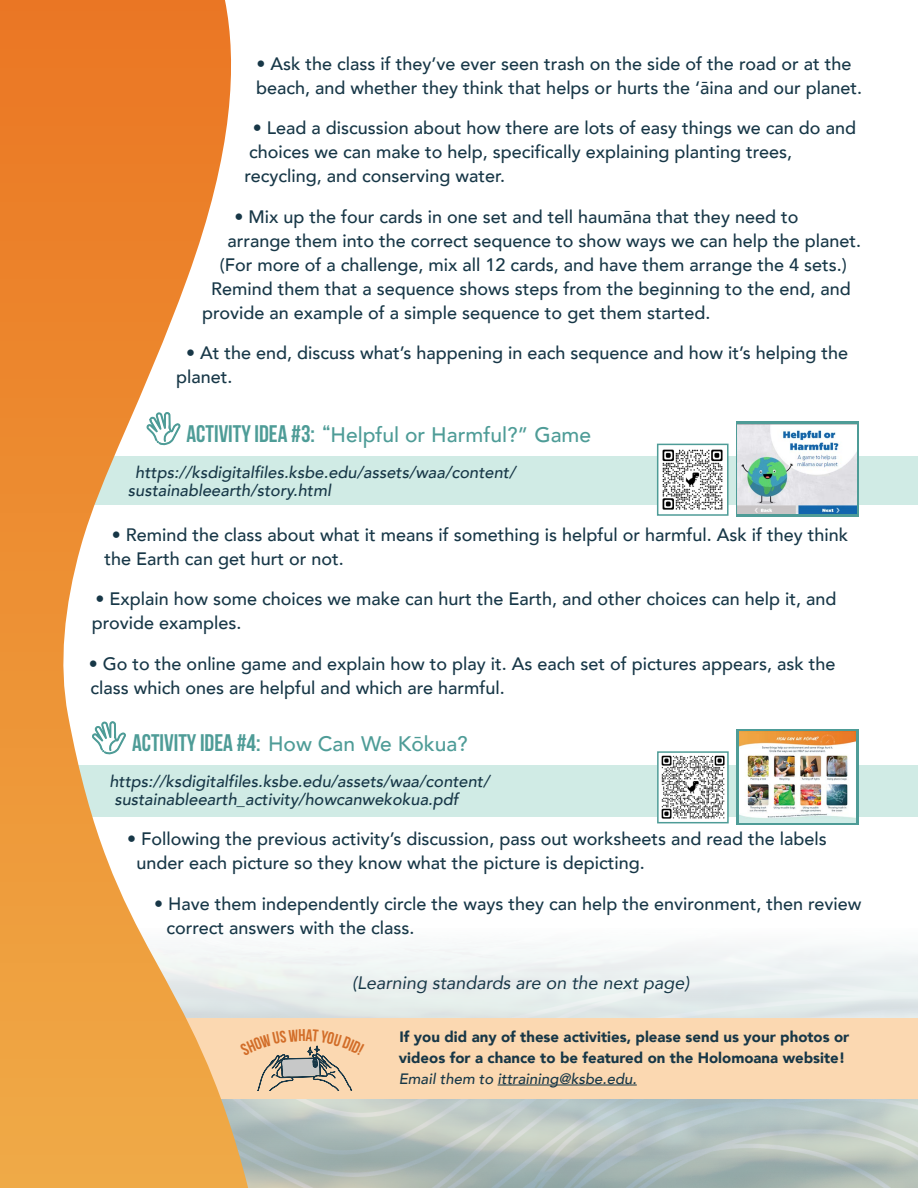
<style>
.page{position:relative;width:918px;height:1188px;background:#fff}
.page>*{position:absolute;margin:0;border:0;box-sizing:border-box;transform-origin:0 0}
.t1{font:24px "Bebas Neue";color:#4e9c97}
.t2{font:500 21px "Avenir";color:#4e9c97}
.t3{font:500 18px/24px "Avenir";color:#173747}
.t4{font:italic 18px "Avenir";color:#173747}
.t5{font:italic 500 16.5px/18px "Avenir";color:#173747}
.t6{font:900 15px/21px "Avenir";color:#173747}
.t7{font:italic 500 15px "Avenir";color:#173747}
.s1{font-family:"Bebas Neue";font-weight:400;font-size:24px}
.s2{font-family:"Avenir";font-weight:500;font-size:21px}
</style>
<div class="page">
<svg style="left:248px;top:946px;width:670px;height:242px;background:#cbd5d3"></svg>
<div style="left:68px;top:457px;width:850px;height:48px;background:#d0ebe5"></div>
<div style="left:658px;top:444px;width:70px;height:71px;background:#fff"></div>
<div style="left:657px;top:444px;width:72px;height:72px;border:2px solid #4e9c97"></div>
<svg style="left:736px;top:422px;width:123px;height:95px"></svg>
<img style="left:662px;top:449px;width:61px;height:61px">
<img style="left:738px;top:425px;width:119px;height:89px">
<div style="left:65px;top:766px;width:853px;height:51px;background:#d0ebe5"></div>
<div style="left:657px;top:751px;width:72px;height:72px;border:2px solid #4e9c97"></div>
<svg style="left:736px;top:730px;width:123px;height:95px"></svg>
<img style="left:739px;top:732px;width:117px;height:90px">
<img style="left:660px;top:755px;width:66px;height:64px">
<div style="left:133px;top:1019px;width:785px;height:80px;background:#fbd8b1"></div>
<hr style="left:498px;top:1085px;width:139px;height:1px;background:#173747">
<svg style="left:0;top:0;width:248px;height:1188px"></svg>
<svg style="left:240px;top:1029px;width:112px;height:61px"></svg>
<p class="t3" style="left:256px;top:51px;width:607px">• Ask the class if they’ve ever seen trash on the side of the road or at the beach, and whether they think that helps or hurts the ‘āina and our planet.</p>
<p class="t3" style="left:244px;top:115px;width:613px;text-indent:8px">• Lead a discussion about how there are lots of easy things we can do and choices we can make to help, specifically explaining planting trees, recycling, and conserving water.</p>
<p class="t3" style="left:235px;top:204px;width:565px">• Mix up the four cards in one set and tell haumāna that they need to</p>
<p class="t3" style="left:227px;top:228px;width:635px">arrange them into the correct sequence to show ways we can help the planet.</p>
<p class="t3" style="left:220px;top:252px;width:629px">(For more of a challenge, mix all 12 cards, and have them arrange the 4 sets.)</p>
<p class="t3" style="left:211px;top:276px;width:641px">Remind them that a sequence shows steps from the beginning to the end, and</p>
<p class="t3" style="left:202px;top:300px;width:510px">provide an example of a simple sequence to get them started.</p>
<p class="t3" style="left:176px;top:340px;width:673px;text-indent:10px">• At the end, discuss what’s happening in each sequence and how it’s helping the planet.</p>
<p class="t2" style="left:187px;top:417px;width:406px"><span class="s1">ACTIVITY IDEA #3: “</span>Helpful or Harmful?” Game</p>
<p class="t5" style="left:128px;top:463px;width:389px;text-indent:7px">https://ksdigitalfiles.ksbe.edu/assets/waa/content/ sustainableearth/story.html</p>
<p class="t3" style="left:105px;top:522px;width:745px;text-indent:7px">• Remind the class about what it means if something is helpful or harmful. Ask if they think the Earth can get hurt or not.</p>
<p class="t3" style="left:92px;top:586px;width:746px">• Explain how some choices we make can hurt the Earth, and other choices can help it, and provide examples.</p>
<p class="t3" style="left:89px;top:651px;width:748px">• Go to the online game and explain how to play it. As each set of pictures appears, ask the class which ones are helpful and which are harmful.</p>
<h1 class="t1" style="left:132px;top:730px;width:337px">ACTIVITY IDEA #4: <span class="s2">How Can We Kōkua?</span></h1>
<p class="t5" style="left:114px;top:772px;width:377px;text-indent:-5px">https://ksdigitalfiles.ksbe.edu/assets/waa/content/ sustainableearth_activity/howcanwekokua.pdf</p>
<p class="t3" style="left:136px;top:826px;width:692px;text-indent:-9px">• Following the previous activity’s discussion, pass out worksheets and read the labels under each picture so they know what the picture is depicting.</p>
<p class="t3" style="left:166px;top:891px;width:697px;text-indent:-12px">• Have them independently circle the ways they can help the environment, then review correct answers with the class.</p>
<p class="t4" style="left:352px;top:972px;width:339px">(Learning standards are on the next page)</p>
<p class="t6" style="left:399px;top:1026px;width:452px">If you did any of these activities, please send us your photos or videos for a chance to be featured on the Holomoana website!</p>
<p class="t7" style="left:399px;top:1070px;width:240px">Email them to ittraining@ksbe.edu.</p>
</div>
